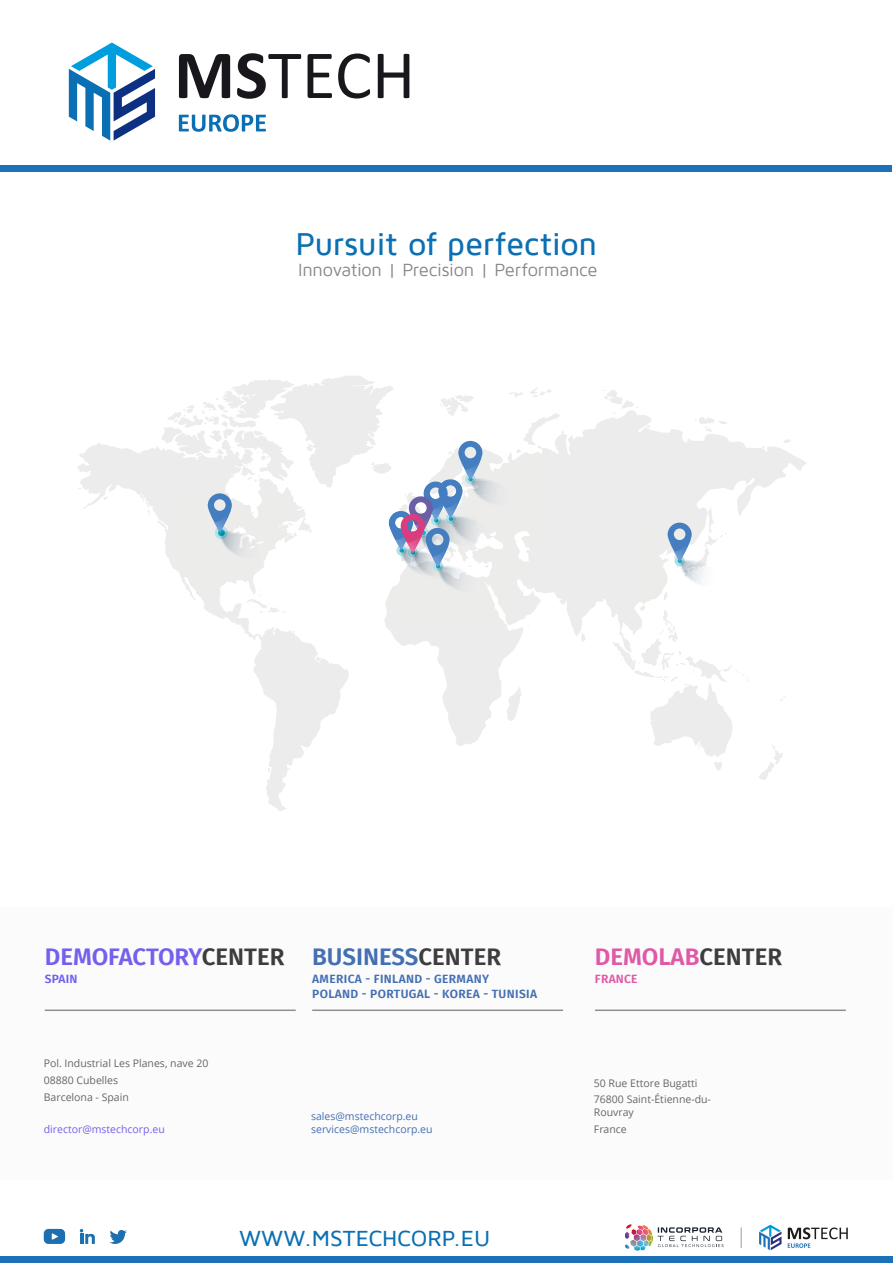
<style>
.page{position:relative;width:893px;height:1263px;background:#fff}
.page>*{position:absolute;margin:0;border:0;box-sizing:border-box;transform-origin:0 0}
.t1{font:500 32.55px "Maven Pro";letter-spacing:-.01em;color:#0a70b3}
.t2{font:600 24px "Fira Sans";color:#7361ed}
.t3{font:600 24px "Fira Sans";color:#446fb2}
.t4{font:600 24px "Fira Sans";color:#df59a7}
.t5{font:500 22.5px "Maven Pro";letter-spacing:-.005em;color:#0a70b3}
.t6{font:18.15px "Maven Pro";letter-spacing:-.015em;color:#878787}
.t7{font:600 12px/15px "Fira Sans";letter-spacing:.03em;color:#446fb2}
.t8{font:600 12px "Fira Sans";letter-spacing:.02em;color:#df59a7}
.t9{font:600 12px "Fira Sans";letter-spacing:.02em;color:#7161ed}
.t10{font:10.5px/16.8px "Open Sans";color:#666}
.t11{font:10.5px/12.6px "Open Sans";color:#446fb2}
.t12{font:10.5px "Open Sans";color:#7361ed}
.s1{color:#3d3d3d}
</style>
<div class="page">
<div style="left:0;top:1257px;width:893px;height:6px;background:#1d71b8"></div>
<svg style="left:759px;top:1225px;width:22px;height:25px"></svg>
<svg style="left:788px;top:1227px;width:60px;height:21px"></svg>
<svg style="left:625px;top:1224px;width:99px;height:26px"></svg>
<svg style="left:741px;top:1227px;width:1px;height:21px"></svg>
<svg style="left:69px;top:43px;width:86px;height:98px"></svg>
<svg style="left:179px;top:114px;width:87px;height:18px"></svg>
<svg style="left:179px;top:54px;width:51px;height:44px"></svg>
<svg style="left:237px;top:53px;width:64px;height:46px"></svg>
<svg style="left:308px;top:54px;width:24px;height:44px"></svg>
<svg style="left:338px;top:53px;width:32px;height:46px"></svg>
<svg style="left:378px;top:54px;width:31px;height:44px"></svg>
<div style="left:0;top:908px;width:893px;height:272px;background:#f6f6f6"></div>
<hr style="left:45px;top:1009px;width:251px;height:2px;background:#908e8f">
<hr style="left:312px;top:1009px;width:251px;height:2px;background:#908e8f">
<hr style="left:595px;top:1009px;width:251px;height:2px;background:#908e8f">
<div style="left:1px;top:166px;width:891px;height:6px;background:#1d71b8"></div>
<svg style="left:77px;top:376px;width:730px;height:435px"></svg>
<img style="left:284px;top:492px;width:13px;height:102px">
<img style="left:181px;top:492px;width:103px;height:104px">
<svg style="left:208px;top:493px;width:24px;height:46px"></svg>
<img style="left:214px;top:509px;width:17px;height:23px">
<img style="left:431px;top:440px;width:116px;height:104px">
<img style="left:641px;top:522px;width:116px;height:104px">
<img style="left:641px;top:522px;width:85px;height:83px">
<svg style="left:668px;top:522px;width:24px;height:44px"></svg>
<img style="left:674px;top:538px;width:17px;height:24px">
<img style="left:513px;top:544px;width:15px;height:38px">
<img style="left:504px;top:478px;width:24px;height:49px">
<img style="left:504px;top:480px;width:9px;height:47px">
<img style="left:362px;top:510px;width:20px;height:104px">
<img style="left:382px;top:495px;width:7px;height:15px">
<img style="left:382px;top:510px;width:15px;height:75px">
<svg style="left:374px;top:614px;width:25px;height:3px"></svg>
<img style="left:374px;top:513px;width:13px;height:101px">
<img style="left:385px;top:599px;width:14px;height:15px">
<img style="left:387px;top:585px;width:12px;height:14px">
<img style="left:397px;top:571px;width:2px;height:12px">
<div style="left:399px;top:582px;width:116px;height:49px;background:#ececeb"></div>
<svg style="left:513px;top:527px;width:15px;height:17px"></svg>
<img style="left:498px;top:527px;width:15px;height:58px">
<img style="left:478px;top:571px;width:20px;height:11px">
<div style="left:399px;top:599px;width:91px;height:18px;background:#ececeb"></div>
<svg style="left:478px;top:582px;width:20px;height:10px"></svg>
<img style="left:399px;top:571px;width:79px;height:14px">
<img style="left:411px;top:571px;width:67px;height:11px">
<svg style="left:389px;top:441px;width:115px;height:130px"></svg>
<img style="left:432px;top:543px;width:17px;height:24px">
<svg style="left:110px;top:1230px;width:17px;height:14px"></svg>
<svg style="left:80px;top:1229px;width:15px;height:15px"></svg>
<svg style="left:44px;top:1229px;width:21px;height:15px"></svg>
<h1 class="t1" style="left:295px;top:226px;width:304px">Pursuit of perfection</h1>
<h3 class="t6" style="left:298px;top:261px;width:301px">Innovation | Precision | Performance</h3>
<h2 class="t2" style="left:45px;top:937px;width:241px">DEMOFACTORY<span class="s1">CENTER</span></h2>
<p class="t9" style="left:45px;top:969px;width:34px">SPAIN</p>
<p class="t10" style="left:44px;top:1055px;width:166px">Pol. Industrial Les Planes, nave 20<br>08880 Cubelles<br>Barcelona - Spain</p>
<p class="t12" style="left:44px;top:1122px;width:123px">director@mstechcorp.eu</p>
<h2 class="t3" style="left:312px;top:937px;width:190px">BUSINESS<span class="s1">CENTER</span></h2>
<p class="t7" style="left:312px;top:970px;width:226px">AMERICA - FINLAND - GERMANY<br>POLAND - PORTUGAL - KOREA - TUNISIA</p>
<p class="t11" style="left:311px;top:1110px;width:123px">sales@mstechcorp.eu services@mstechcorp.eu</p>
<h2 class="t4" style="left:595px;top:937px;width:189px">DEMOLAB<span class="s1">CENTER</span></h2>
<p class="t8" style="left:595px;top:969px;width:44px">FRANCE</p>
<p class="t10" style="left:594px;top:1074px;width:119px">50 Rue Ettore Bugatti<br>76800 Saint-Étienne-du-</p>
<p class="t10" style="left:594px;top:1103px;width:41px">Rouvray<br>France</p>
<h3 class="t5" style="left:239px;top:1226px;width:252px">WWW.MSTECHCORP.EU</h3>
</div>
